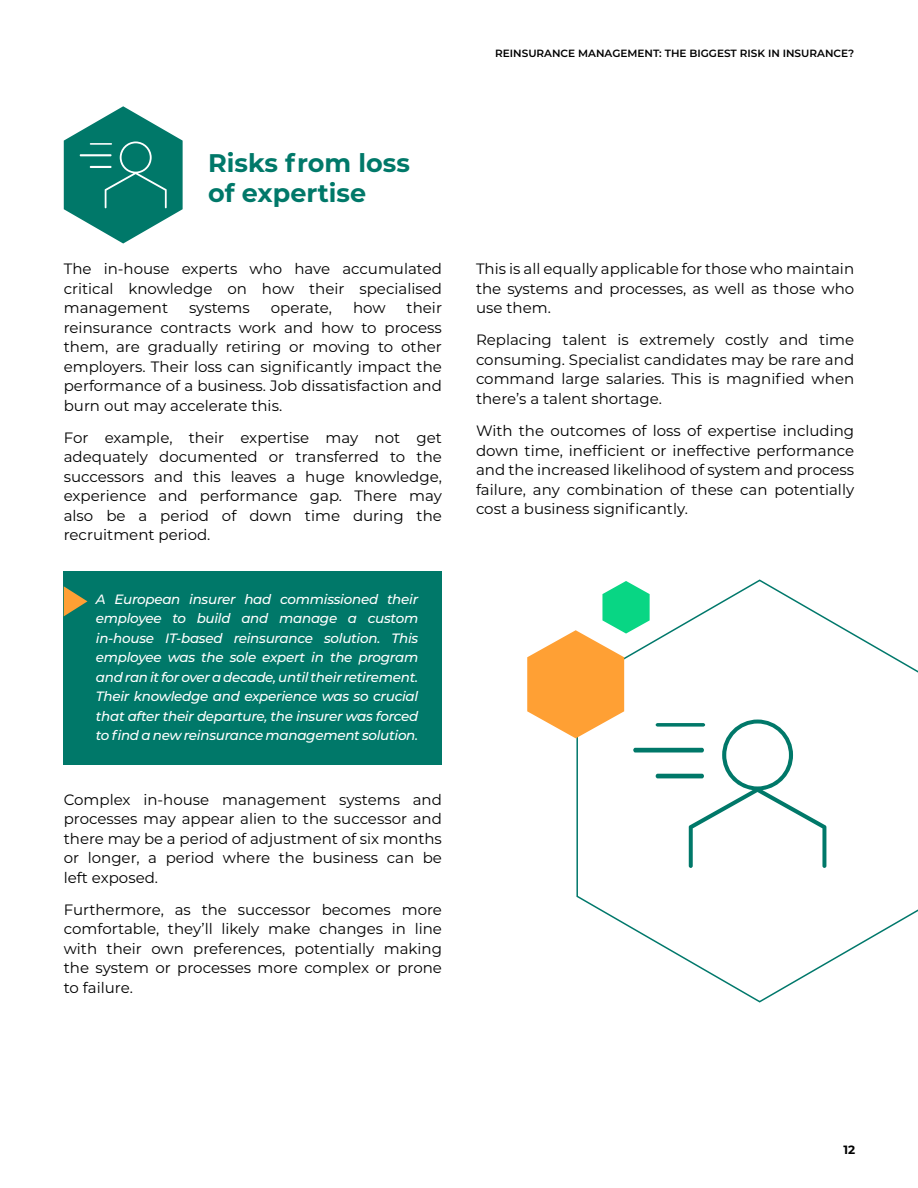
<style>
.page{position:relative;width:918px;height:1188px;background:#fff}
.page>*{position:absolute;margin:0;border:0;box-sizing:border-box;transform-origin:0 0}
.t1{font:700 25.5px/30px "Montserrat";color:#007869}
.t2{font:15px/19.5px "Montserrat";color:#000;text-align:justify}
.t3{font:italic 500 13.5px/19.5px "Montserrat";letter-spacing:-.02em;color:#fff;text-align:justify}
.t4{font:700 12px "Montserrat";color:#010101}
.t5{font:600 10.5px "Montserrat";color:#010101}
</style>
<div class="page">
<div style="left:64px;top:571px;width:378px;height:193px;background:#007869"></div>
<svg style="left:64px;top:586px;width:23px;height:30px"></svg>
<svg style="left:64px;top:106px;width:119px;height:138px"></svg>
<hr style="left:90px;top:143px;width:22px;height:2px;background:#fff">
<hr style="left:80px;top:154px;width:32px;height:2px;background:#fff">
<hr style="left:90px;top:166px;width:22px;height:2px;background:#fff">
<svg style="left:576px;top:579px;width:342px;height:424px"></svg>
<svg style="left:527px;top:581px;width:123px;height:157px"></svg>
<svg style="left:689px;top:720px;width:137px;height:148px"></svg>
<svg style="left:656px;top:723px;width:49px;height:4px"></svg>
<div style="left:633px;top:748px;width:71px;height:5px;background:#007869;border-radius:2px"></div>
<hr style="left:656px;top:774px;width:48px;height:4px;background:#007869;border-radius:2px">
<p class="t5" style="left:495px;top:47px;width:361px">REINSURANCE MANAGEMENT: THE BIGGEST RISK IN INSURANCE?</p>
<h1 class="t1" style="left:208px;top:149px;width:203px">Risks from loss of expertise</h1>
<p class="t2" style="left:64px;top:259px;width:380px">The in-house experts who have accumulated critical knowledge on how their specialised management</p>
<p class="t2" style="left:64px;top:298px;width:380px;text-indent:343px">their reinsurance contracts work and how to process them, are gradually retiring or moving to other employers. Their loss can significantly impact the performance of a business. Job dissatisfaction and burn out may accelerate this.</p>
<p class="t2" style="left:64px;top:428px;width:380px">For example, their expertise may not get adequately documented or transferred to the successors and this leaves a huge knowledge, experience and performance gap. There may also be a period of down time during the recruitment period.</p>
<p class="t2" style="left:189px;top:298px;width:62px">systems</p>
<p class="t2" style="left:271px;top:298px;width:63px">operate,</p>
<p class="t2" style="left:353px;top:298px;width:34px">how</p>
<p class="t3" style="left:96px;top:590px;width:324px">A European insurer had commissioned their employee to build and manage a custom in-house IT-based reinsurance solution. This employee was the sole expert in the program and ran it for over a decade, until their retirement.<br>Their knowledge and experience was so crucial that after their departure, the insurer was forced to find a new reinsurance management solution.</p>
<p class="t2" style="left:64px;top:790px;width:380px">Complex in-house management systems and processes may appear alien to the successor and there may be a period of adjustment of six months or longer, a period where the business can be left exposed.</p>
<p class="t2" style="left:64px;top:900px;width:380px">Furthermore, as the successor becomes more comfortable, they’ll likely make changes in line with their own preferences, potentially making the system or processes more complex or prone to failure.</p>
<p class="t2" style="left:476px;top:259px;width:380px">This is all equally applicable for those who maintain the systems and processes, as well as those who use them.</p>
<p class="t2" style="left:476px;top:331px;width:380px">Replacing talent is extremely costly and time consuming. Specialist candidates may be rare and command large salaries. This is magnified when there’s a talent shortage.</p>
<p class="t2" style="left:476px;top:421px;width:380px">With the outcomes of loss of expertise including down time, inefficient or ineffective performance and the increased likelihood of system and process failure, any combination of these can potentially cost a business significantly.</p>
<p class="t4" style="left:844px;top:1144px;width:13px">12</p>
</div>
